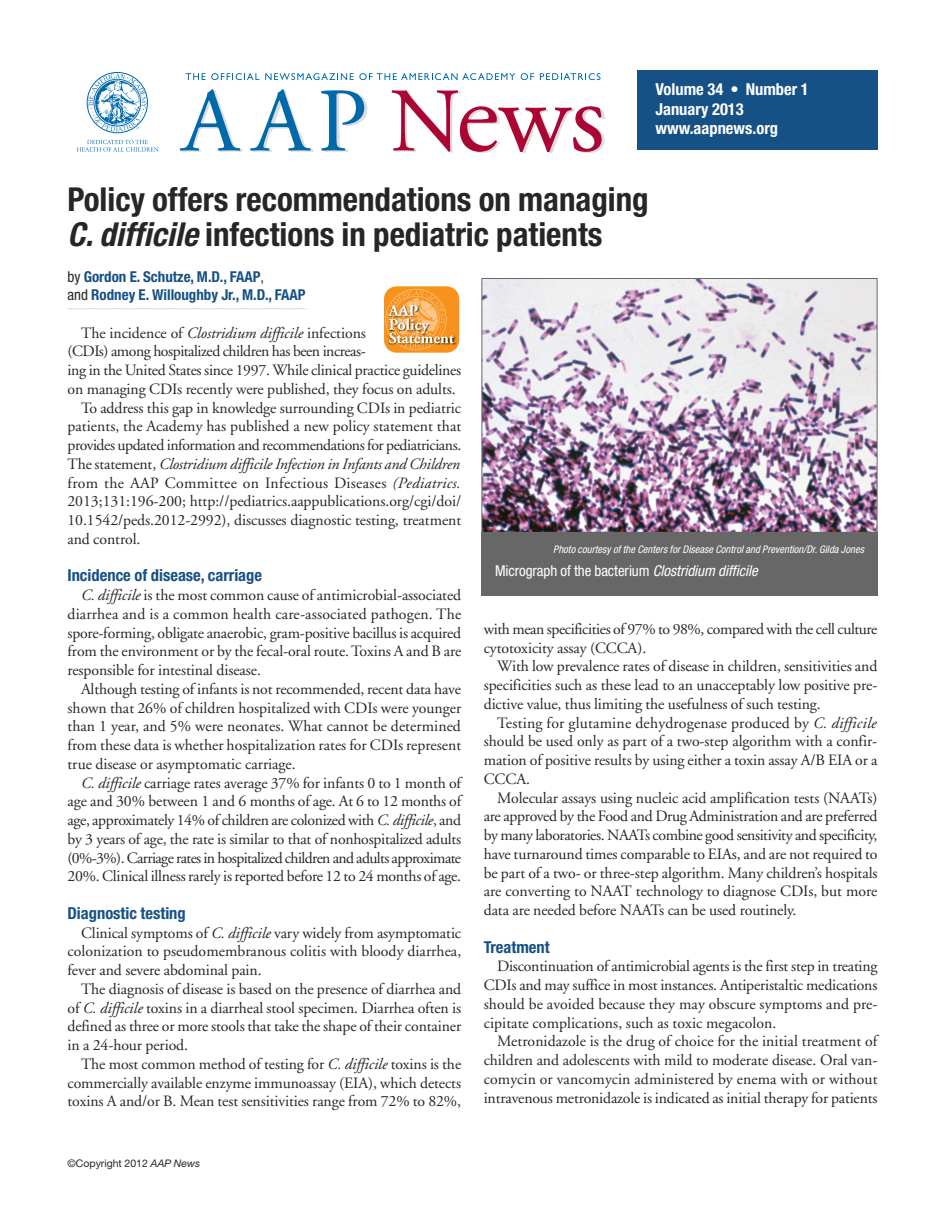
<style>
.page{position:relative;width:945px;height:1215px;background:#fff}
.page>*{position:absolute;margin:0;border:0;box-sizing:border-box;transform-origin:0 0}
.t1{font:700 condensed 33px/34.5px "Helvetica Neue";color:#272627}
.t2{font:700 condensed 16.5px "Helvetica Neue";color:#165185}
.t3{font:700 condensed 16.5px/19.5px "Helvetica Neue";color:#fff}
.t4{font:15.75px/18.8px "Adobe Garamond";letter-spacing:-.005em;color:#272627;text-align:justify}
.t5{font:15.75px "Adobe Garamond";letter-spacing:-.03em;color:#272627}
.t6{font:15.75px/18.8px "Adobe Garamond";letter-spacing:-.025em;color:#272627}
.t7{font:italic 15.75px "Adobe Garamond";letter-spacing:-.01em;color:#272627}
.t8{font:15.75px "Adobe Garamond";letter-spacing:.02em;color:#272627}
.t9{font:700 condensed 15px/18px "Helvetica Neue";color:#165185}
.t10{font:condensed 15px "Helvetica Neue";letter-spacing:-.005em;color:#fff}
.t11{font:italic condensed 10.5px "Helvetica Neue";color:#fff}
.t12{font:10.5px "Helvetica Neue";color:#272627}
.s1{font-style:italic}
.s2{font-weight:400;color:#272627}
.s3{font-style:normal}
.s4{font-family:"Helvetica Neue LT Std";font-style:italic}
</style>
<div class="page">
<img style="left:179px;top:73px;width:426px;height:80px">
<svg style="left:180px;top:89px;width:61px;height:62px"></svg>
<svg style="left:250px;top:89px;width:61px;height:62px"></svg>
<svg style="left:321px;top:90px;width:43px;height:61px"></svg>
<svg style="left:391px;top:90px;width:211px;height:62px"></svg>
<svg style="left:186px;top:73px;width:73px;height:7px"></svg>
<svg style="left:265px;top:73px;width:250px;height:7px"></svg>
<svg style="left:521px;top:73px;width:13px;height:7px"></svg>
<svg style="left:540px;top:73px;width:61px;height:7px"></svg>
<svg style="left:77px;top:140px;width:82px;height:12px"></svg>
<svg style="left:88px;top:73px;width:59px;height:59px"></svg>
<div style="left:638px;top:70px;width:240px;height:80px;background:#165185"></div>
<svg style="left:67px;top:308px;width:240px;height:1px"></svg>
<div style="left:384px;top:286px;width:75px;height:67px;background:#f7931d;border-radius:13px"></div>
<img style="left:454px;top:335px;width:3px;height:15px">
<svg style="left:385px;top:289px;width:69px;height:61px"></svg>
<img style="left:484px;top:280px;width:391px;height:251px">
<div style="left:482px;top:278px;width:395px;height:255px;border:1px solid #686768"></div>
<div style="left:482px;top:532px;width:396px;height:64px;background:#686768"></div>
<p class="t3" style="left:656px;top:81px;width:155px">Volume 34 • Number 1<br>January 2013 www.aapnews.org</p>
<h1 class="t1" style="left:68px;top:185px;width:583px">Policy offers recommendations on managing<br><span class="s1">C.difficile</span>infections in pediatric patients</h1>
<p class="t9" style="left:68px;top:269px;width:240px"><span class="s2">by</span> Gordon E. Schutze, M.D., FAAP<span class="s2">,<br>and</span> Rodney E. Willoughby Jr., M.D., FAAP</p>
<p class="t4" style="left:81px;top:325px;width:287px">The incidence of <span class="s1">Clostridium difficile</span> infections</p>
<p class="t5" style="left:68px;top:345px;width:300px">(CDIs) among hospitalized children has been increas-</p>
<p class="t4" style="left:68px;top:362px;width:395px">ing in the United States since 1997. While clinical practice guidelines</p>
<p class="t4" style="left:68px;top:381px;width:390px">on managing CDIs recently were published, they focus on adults.</p>
<p class="t4" style="left:81px;top:400px;width:382px">To address this gap in knowledge surrounding CDIs in pediatric</p>
<p class="t4" style="left:68px;top:419px;width:395px">patients, the Academy has published a new policy statement that</p>
<p class="t5" style="left:68px;top:439px;width:395px">provides updated information and recommendations for pediatricians.</p>
<p class="t7" style="left:68px;top:458px;width:394px"><span class="s3">The statement,</span> Clostridium difficile Infection in Infants and Children</p>
<p class="t8" style="left:68px;top:476px;width:395px">from the AAP Committee on Infectious Diseases <span class="s1">(Pediatrics.</span></p>
<p class="t4" style="left:68px;top:494px;width:395px">2013;131:196-200; http://pediatrics.aappublications.org/cgi/doi/</p>
<p class="t4" style="left:68px;top:512px;width:395px">10.1542/peds.2012-2992), discusses diagnostic testing, treatment</p>
<p class="t4" style="left:68px;top:531px;width:74px">and control.</p>
<p class="t2" style="left:68px;top:570px;width:196px">Incidence of disease, carriage</p>
<p class="t4" style="left:68px;top:587px;width:395px;text-indent:13px"><span class="s1">C. difficile</span> is the most common cause of antimicrobial-associated diarrhea and is a common health care-associated pathogen. The spore-forming, obligate anaerobic, gram-positive bacillus is acquired from the environment or by the fecal-oral route. Toxins A and B are responsible for intestinal disease.</p>
<p class="t4" style="left:68px;top:681px;width:395px;text-indent:13px">Although testing of infants is not recommended, recent data have shown that 26% of children hospitalized with CDIs were younger than 1 year, and 5% were neonates. What cannot be determined from these data is whether hospitalization rates for CDIs represent true disease or asymptomatic carriage.</p>
<p class="t4" style="left:67px;top:775px;width:395px;text-indent:14px"><span class="s1">C. difficile</span> carriage rates average 37% for infants 0 to 1 month of age and 30% between 1 and 6 months of age. At 6 to 12 months of age, approximately 14% of children are colonized with <span class="s1">C. difficile</span>, and by 3 years of age, the rate is similar to that of nonhospitalized adults (0%-3%). Carriage rates in hospitalized children and adults approximate 20%. Clinical illness rarely is reported before 12 to 24 months of age.</p>
<p class="t2" style="left:68px;top:907px;width:120px">Diagnostic testing</p>
<p class="t4" style="left:68px;top:925px;width:395px;text-indent:13px">Clinical symptoms of <span class="s1">C. difficile</span> vary widely from asymptomatic colonization to pseudomembranous colitis with bloody diarrhea, fever and severe abdominal pain.</p>
<p class="t4" style="left:68px;top:981px;width:395px;text-indent:13px">The diagnosis of disease is based on the presence of diarrhea and of <span class="s1">C. difficile</span> toxins in a diarrheal stool specimen. Diarrhea often is defined as three or more stools that take the shape of their container in a 24-hour period.</p>
<p class="t4" style="left:67px;top:1056px;width:395px;text-indent:14px">The most common method of testing for <span class="s1">C. difficile</span> toxins is the commercially available enzyme immunoassay (EIA), which detects toxins A and/or B. Mean test sensitivities range from 72% to 82%,</p>
<p class="t12" style="left:68px;top:1160px;width:134px">©Copyright 2012 <span class="s4">AAP News</span></p>
<p class="t11" style="left:553px;top:546px;width:314px">Photo courtesy of the Centers forDisease Controland Prevention/Dr.Gilda Jones</p>
<p class="t10" style="left:495px;top:565px;width:267px">Micrograph of the bacterium <span class="s1">Clostridium difficile</span></p>
<p class="t6" style="left:484px;top:621px;width:395px">with mean specificities of 97% to 98%, compared with the cell culture cytotoxicity assay (CCCA).</p>
<p class="t4" style="left:484px;top:658px;width:395px;text-indent:13px">With low prevalence rates of disease in children, sensitivities and specificities such as these lead to an unacceptably low positive pre&shy;dictive value, thus limiting the usefulness of such testing.</p>
<p class="t4" style="left:484px;top:715px;width:395px;text-indent:13px">Testing for glutamine dehydrogenase produced by <span class="s1">C. difficile </span>should be used only as part of a two-step algorithm with a confir&shy;mation of positive results by using either a toxin assay A/B EIA or a CCCA.</p>
<p class="t4" style="left:484px;top:790px;width:395px;text-indent:13px">Molecular assays using nucleic acid amplification tests (NAATs) are approved by the Food and Drug Administration and are preferred by many laboratories. NAATs combine good sensitivity and specificity, have turnaround times comparable to EIAs, and are not required to be part of a two- or three-step algorithm. Many children’s hospitals are converting to NAAT technology to diagnose CDIs, but more data are needed before NAATs can be used routinely.</p>
<p class="t2" style="left:484px;top:941px;width:67px">Treatment</p>
<p class="t4" style="left:484px;top:958px;width:395px;text-indent:13px">Discontinuation of antimicrobial agents is the first step in treating CDIs and may suffice in most instances. Antiperistaltic medications should be avoided because they may obscure symptoms and pre&shy;cipitate complications, such as toxic megacolon.</p>
<p class="t4" style="left:484px;top:1033px;width:395px;text-indent:13px">Metronidazole is the drug of choice for the initial treatment of children and adolescents with mild to moderate disease. Oral van&shy;comycin or vancomycin administered by enema with or without intravenous metronidazole is indicated as initial therapy for patients</p>
</div>
